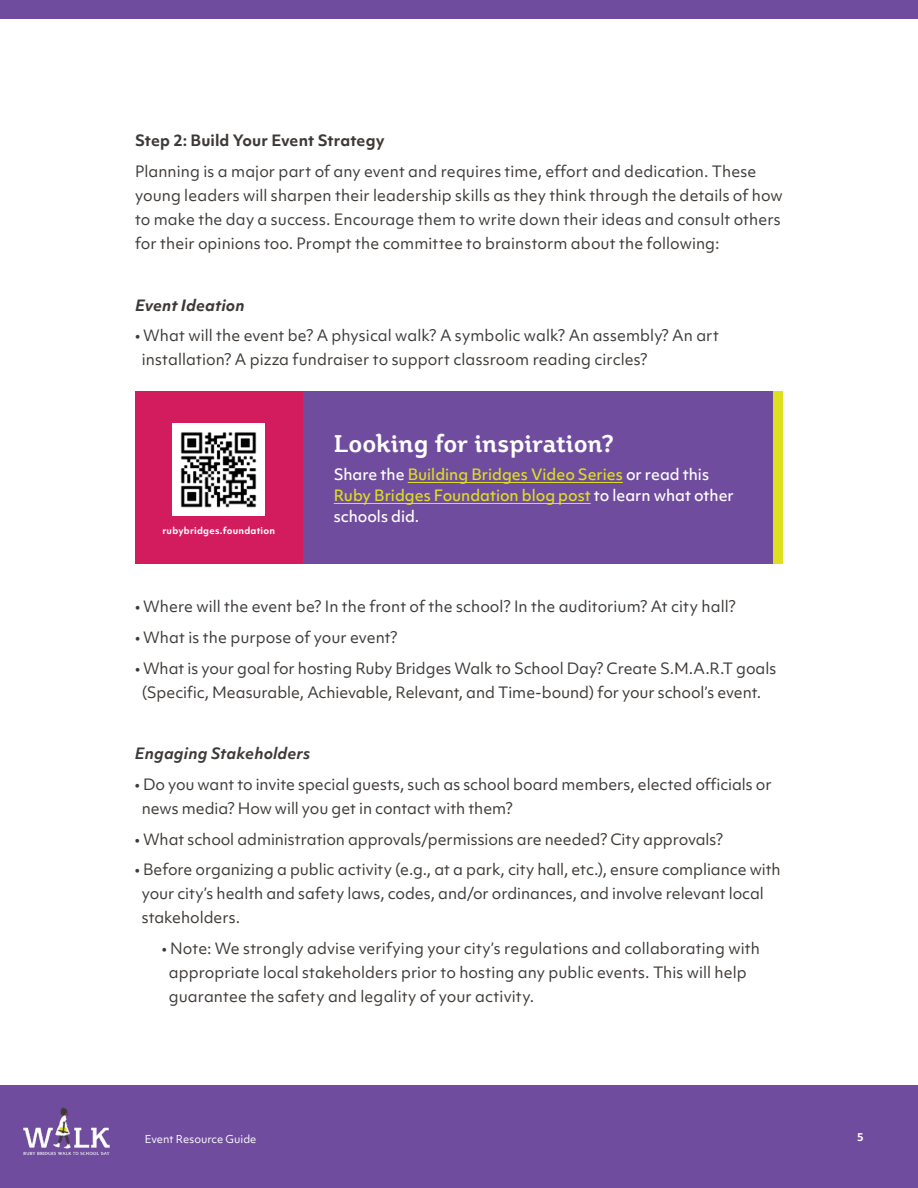
<style>
.page{position:relative;width:918px;height:1188px;background:#fff}
.page>*{position:absolute;margin:0;border:0;box-sizing:border-box;transform-origin:0 0}
.t1{font:700 24px "Plume";letter-spacing:-.005em;color:#fff}
.t2{font:15px/24px "Objektiv Mk 1";color:#3d3936}
.t3{font:500 15px/21px "Objektiv Mk 1";letter-spacing:-.005em;color:#dddf1f}
.t4{font:700 15px "Objektiv Mk 1";letter-spacing:.005em;color:#3d3936}
.t5{font:italic 700 15px "Objektiv Mk 1 Trial";letter-spacing:.005em;color:#3d3936}
.t6{font:italic 700 15px "Objektiv Mk 1";letter-spacing:.005em;color:#3d3936}
.t7{font:10.5px "Objektiv Mk 1";color:#fff}
.t8{font:700 10.5px "Objektiv Mk 1";color:#fff}
.t9{font:700 9px "Objektiv Mk 1";letter-spacing:.03em;color:#fff}
.s1{color:#fff}
</style>
<div class="page">
<div style="left:0;top:1085px;width:918px;height:103px;background:#704c9f"></div>
<img style="left:23px;top:1107px;width:87px;height:49px">
<div style="left:0;top:0;width:918px;height:18px;background:#704c9f"></div>
<div style="left:135px;top:391px;width:648px;height:172px;background:#704c9f"></div>
<div style="left:135px;top:391px;width:168px;height:172px;background:#d31c5d"></div>
<hr style="left:408px;top:482px;width:215px;height:1px;background:#dddf1f">
<hr style="left:334px;top:503px;width:257px;height:1px;background:#dddf1f">
<img style="left:173px;top:424px;width:92px;height:92px">
<div style="left:774px;top:391px;width:9px;height:172px;background:#dddf1f"></div>
<p class="t4" style="left:135px;top:130px;width:251px">Step 2: Build Your Event Strategy</p>
<p class="t2" style="left:135px;top:159px;width:649px">Planning is a major part of any event and requires time, effort and dedication. These young leaders will sharpen their leadership skills as they think through the details of how to make the day a success. Encourage them to write down their ideas and consult others for their opinions too. Prompt the committee to brainstorm about the following:</p>
<p class="t6" style="left:135px;top:294px;width:111px">Event Ideation</p>
<p class="t2" style="left:142px;top:324px;width:579px;text-indent:-7px">• What will the event be? A physical walk? A symbolic walk? An assembly? An art installation? A pizza fundraiser to support classroom reading circles?</p>
<p class="t9" style="left:162px;top:524px;width:114px">rubybridges.foundation</p>
<h1 class="t1" style="left:334px;top:429px;width:282px">Looking for inspiration?</h1>
<p class="t3" style="left:334px;top:464px;width:402px"><span class="s1">Share the</span> Building Bridges Video Series <span class="s1">or read this<br></span>Ruby Bridges Foundation blog post <span class="s1">to learn what other schools did.</span></p>
<p class="t2" style="left:135px;top:594px;width:602px">• Where will the event be? In the front of the school? In the auditorium? At city hall?</p>
<p class="t2" style="left:135px;top:625px;width:264px">• What is the purpose of your event?</p>
<p class="t2" style="left:135px;top:656px;width:643px;text-align:center">• What is your goal for hosting Ruby Bridges Walk to School Day? Create S.M.A.R.T goals (Specific, Measurable, Achievable, Relevant, and Time-bound) for your school’s event.</p>
<p class="t5" style="left:135px;top:743px;width:177px">Engaging Stakeholders</p>
<p class="t2" style="left:142px;top:772px;width:631px;text-indent:-7px">• Do you want to invite special guests, such as school board members, elected officials or news media? How will you get in contact with them?</p>
<p class="t2" style="left:135px;top:827px;width:589px">• What school administration approvals/permissions are needed? City approvals?</p>
<p class="t2" style="left:142px;top:858px;width:641px;text-indent:-7px">• Before organizing a public activity (e.g., at a park, city hall, etc.), ensure compliance with your city’s health and safety laws, codes, and/or ordinances, and involve relevant local stakeholders.</p>
<p class="t2" style="left:169px;top:936px;width:593px;text-indent:-7px">• Note: We strongly advise verifying your city’s regulations and collaborating with appropriate local stakeholders prior to hosting any public events. This will help guarantee the safety and legality of your activity.</p>
<p class="t7" style="left:145px;top:1131px;width:113px">Event Resource Guide</p>
<p class="t8" style="left:857px;top:1129px;width:8px">5</p>
</div>
